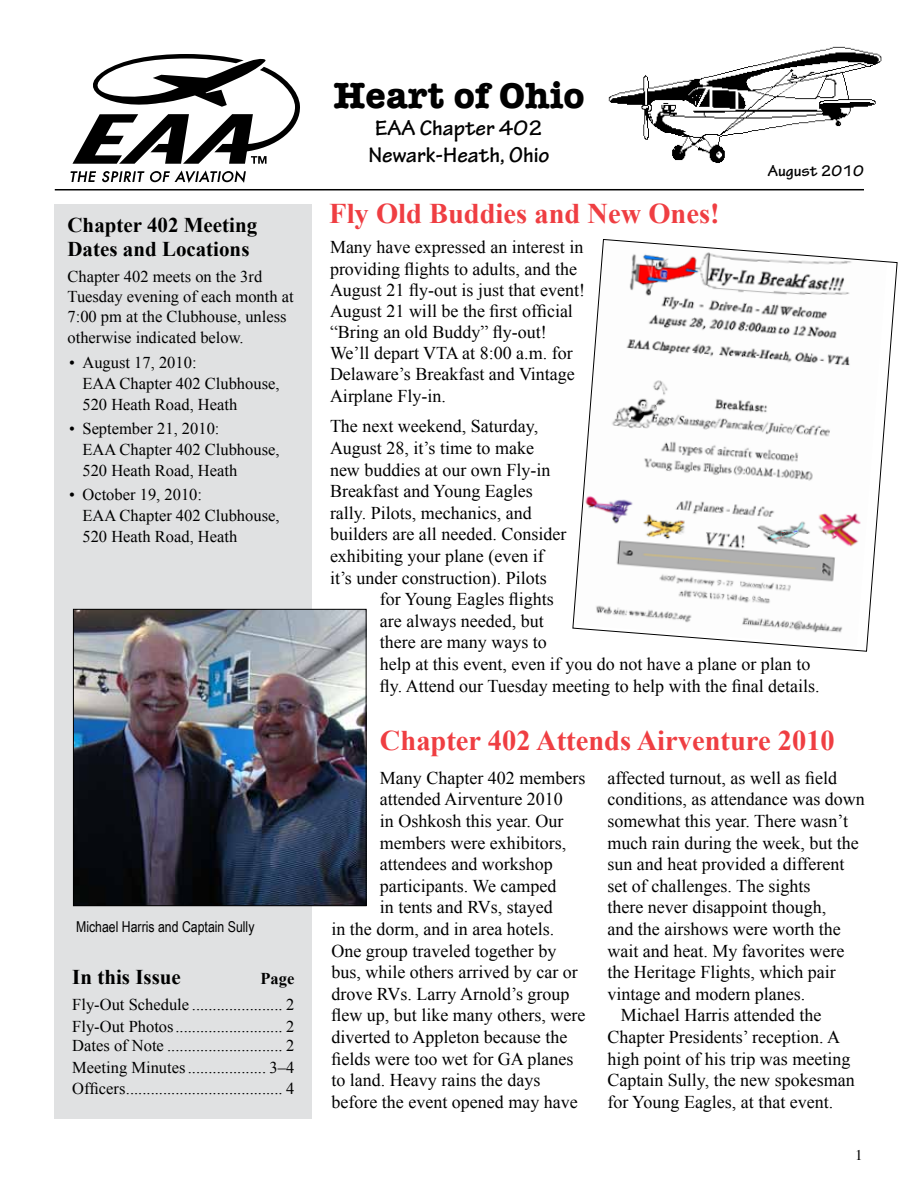
<style>
.page{position:relative;width:918px;height:1188px;background:#fff}
.page>*{position:absolute;margin:0;border:0;box-sizing:border-box;transform-origin:0 0}
.t1{font:700 37.5px "American Typewriter";color:#000}
.t2{font:700 28.5px "Times New Roman";color:#ef3e42}
.t3{font:700 22.5px/27px "Tekton Pro";color:#000}
.t4{font:700 21px/24px "Times New Roman";color:#000}
.t5{font:18px/21.6px "Times New Roman";color:#000}
.t6{font:16.5px/21px "Times New Roman";color:#000}
.t7{font:700 16.5px "Tekton Pro";color:#000}
.t8{font:700 16.5px "Times New Roman";color:#000}
.t9{font:15px "Arial Narrow";color:#000}
.t10{font:15px "Times";color:#000}
</style>
<div class="page">
<div style="left:54px;top:205px;width:258px;height:914px;background:#e0e1e2"></div>
<svg style="left:72px;top:54px;width:228px;height:110px"></svg>
<svg style="left:71px;top:170px;width:175px;height:13px"></svg>
<hr style="left:55px;top:189px;width:809px;height:1px;background:#000">
<img style="left:608px;top:46px;width:274px;height:117px">
<img style="left:75px;top:611px;width:289px;height:293px">
<div style="left:73px;top:609px;width:293px;height:297px;border:1px solid #000"></div>
<svg style="left:572px;top:239px;width:326px;height:413px"></svg>
<p class="t4" style="left:68px;top:213px;width:191px">Chapter 402 Meeting<br>Dates and Locations</p>
<p class="t6" style="left:68px;top:266px;width:228px;line-height:20.2px">Chapter 402 meets on the 3rd<br>Tuesday evening of each month at<br>7:00 pm at the Clubhouse, unless otherwise indicated below.</p>
<p class="t6" style="left:82px;top:352px;width:199px;text-indent:-13px">• August 17, 2010:<br>EAA Chapter 402 Clubhouse,<br>520 Heath Road, Heath</p>
<p class="t6" style="left:82px;top:418px;width:199px;text-indent:-13px">• September 21, 2010:<br>EAA Chapter 402 Clubhouse,<br>520 Heath Road, Heath</p>
<p class="t6" style="left:82px;top:484px;width:199px;text-indent:-13px">• October 19, 2010:<br>EAA Chapter 402 Clubhouse,<br>520 Heath Road, Heath</p>
<p class="t9" style="left:76px;top:919px;width:180px">Michael Harris and Captain Sully</p>
<p class="t4" style="left:72px;top:965px;width:110px">In this Issue</p>
<p class="t8" style="left:260px;top:969px;width:35px">Page</p>
<p class="t6" style="left:72px;top:994px;width:224px">Fly-Out Schedule ...................... 2<br>Fly-Out Photos.......................... 2</p>
<p class="t6" style="left:72px;top:1035px;width:224px;text-align:justify">Dates of Note ............................ 2<br>Meeting Minutes................... 3–4<br>Officers...................................... 4</p>
<h1 class="t1" style="left:333px;top:63px;width:253px">Heart of Ohio</h1>
<p class="t3" style="left:368px;top:114px;width:183px">EAA Chapter 402<br>Newark-Heath, Ohio</p>
<h2 class="t2" style="left:329px;top:197px;width:392px">Fly Old Buddies and New Ones!</h2>
<p class="t7" style="left:768px;top:161px;width:98px">August 2010</p>
<p class="t5" style="left:330px;top:236px;width:257px">Many have expressed an interest in providing flights to adults, and the<br>August 21 fly-out is just that event!<br>August 21 will be the first official “Bring an old Buddy” fly-out!<br>We’ll depart VTA at 8:00 a.m. for<br>Delaware’s Breakfast and Vintage<br>Airplane Fly-in.</p>
<p class="t5" style="left:330px;top:415px;width:238px">The next weekend, Saturday,<br>August 28, it’s time to make new buddies at our own Fly-in<br>Breakfast and Young Eagles rally. Pilots, mechanics, and builders are all needed. Consider exhibiting your plane (even if it’s under construction). Pilots</p>
<p class="t5" style="left:380px;top:588px;width:441px">for Young Eagles flights<br>are always needed, but<br>there are many ways to<br>help at this event, even if you do not have a plane or plan to fly. Attend our Tuesday meeting to help with the final details.</p>
<h2 class="t2" style="left:380px;top:724px;width:456px">Chapter 402 Attends Airventure 2010</h2>
<p class="t5" style="left:380px;top:767px;width:207px">Many Chapter 402 members</p>
<p class="t5" style="left:380px;top:788px;width:184px">attended Airventure 2010</p>
<p class="t5" style="left:380px;top:810px;width:185px">in Oshkosh this year. Our</p>
<p class="t5" style="left:380px;top:832px;width:188px">members were exhibitors,</p>
<p class="t5" style="left:380px;top:853px;width:174px">attendees and workshop</p>
<p class="t5" style="left:380px;top:875px;width:178px">participants. We camped</p>
<p class="t5" style="left:380px;top:896px;width:175px">in tents and RVs, stayed</p>
<p class="t5" style="left:331px;top:918px;width:224px">in the dorm, and in area hotels.</p>
<p class="t5" style="left:331px;top:940px;width:226px">One group traveled together by</p>
<p class="t5" style="left:331px;top:961px;width:248px">bus, while others arrived by car or</p>
<p class="t5" style="left:331px;top:983px;width:240px">drove RVs. Larry Arnold’s group</p>
<p class="t5" style="left:331px;top:1004px;width:255px">flew up, but like many others, were</p>
<p class="t5" style="left:331px;top:1026px;width:237px">diverted to Appleton because the</p>
<p class="t5" style="left:331px;top:1048px;width:243px">fields were too wet for GA planes</p>
<p class="t5" style="left:331px;top:1069px;width:210px">to land. Heavy rains the days</p>
<p class="t5" style="left:331px;top:1091px;width:248px">before the event opened may have</p>
<p class="t5" style="left:607px;top:767px;width:231px">affected turnout, as well as field</p>
<p class="t5" style="left:607px;top:788px;width:259px">conditions, as attendance was down</p>
<p class="t5" style="left:607px;top:810px;width:242px">somewhat this year. There wasn’t</p>
<p class="t5" style="left:607px;top:832px;width:253px">much rain during the week, but the</p>
<p class="t5" style="left:607px;top:853px;width:239px">sun and heat provided a different</p>
<p class="t5" style="left:607px;top:875px;width:205px">set of challenges. The sights</p>
<p class="t5" style="left:607px;top:896px;width:220px">there never disappoint though,</p>
<p class="t5" style="left:607px;top:918px;width:235px">and the airshows were worth the</p>
<p class="t5" style="left:607px;top:940px;width:238px">wait and heat. My favorites were</p>
<p class="t5" style="left:607px;top:961px;width:230px">the Heritage Flights, which pair</p>
<p class="t5" style="left:607px;top:983px;width:199px">vintage and modern planes.</p>
<p class="t5" style="left:621px;top:1004px;width:202px">Michael Harris attended the</p>
<p class="t5" style="left:607px;top:1026px;width:234px">Chapter Presidents’ reception. A</p>
<p class="t5" style="left:607px;top:1048px;width:244px">high point of his trip was meeting</p>
<p class="t5" style="left:607px;top:1069px;width:249px">Captain Sully, the new spokesman</p>
<p class="t5" style="left:607px;top:1091px;width:227px">for Young Eagles, at that event.</p>
<p class="t10" style="left:855px;top:1146px;width:9px">1</p>
</div>
